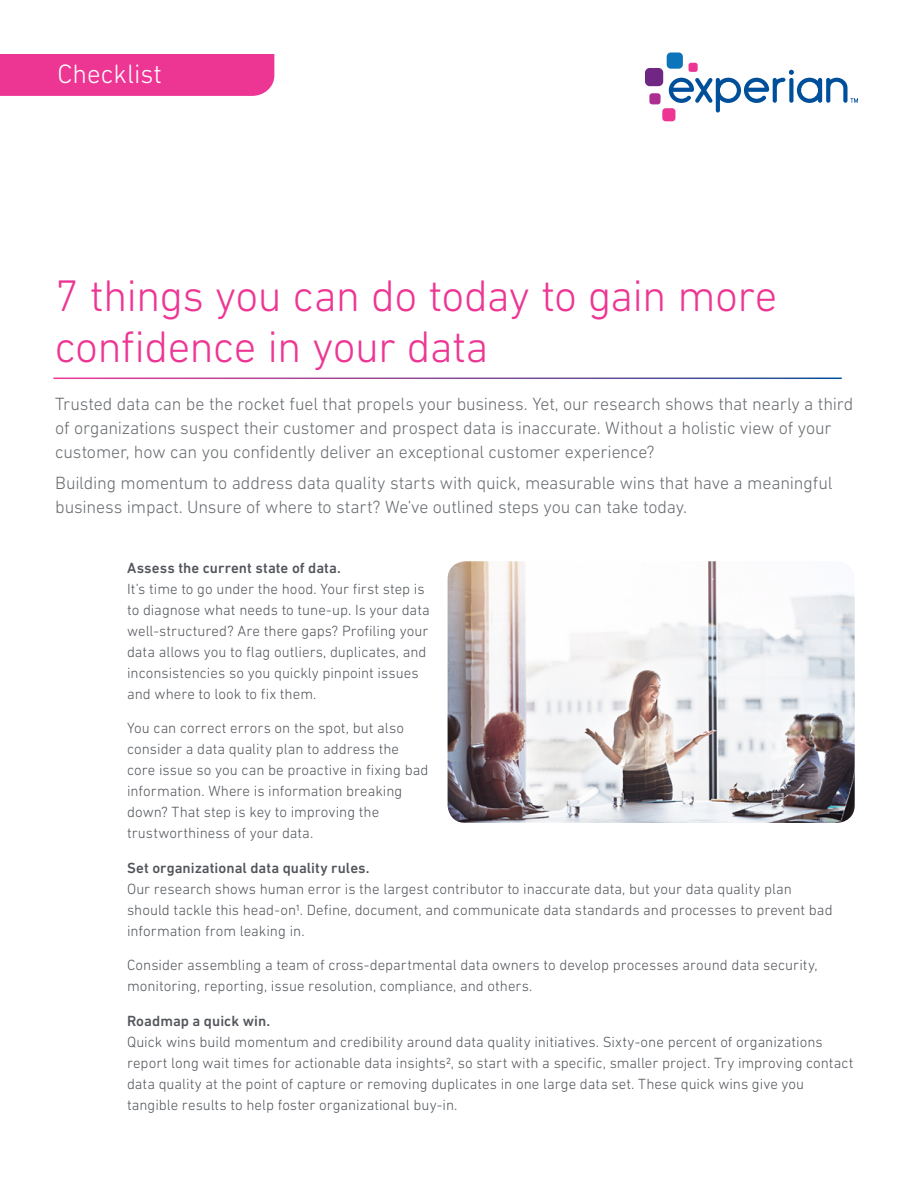
<style>
.page{position:relative;width:918px;height:1188px;background:#fff}
.page>*{position:absolute;margin:0;border:0;box-sizing:border-box;transform-origin:0 0}
.t1{font:300 45px/51px "DIN Next W1 G";letter-spacing:-.015em;color:#ed3694}
.t2{font:300 27px "DIN Next W1 G";color:#fff}
.t3{font:300 18px/24px "DIN Next W1 G";letter-spacing:-.01em;color:#686b6f}
.t4{font:300 15px/21px "DIN Next W1 G";color:#52555b}
.t5{font:500 15px "DIN Next W1 G";color:#52555b}
</style>
<div class="page">
<div style="left:0;top:54px;width:274px;height:42px;background:#ed3694"></div>
<div style="left:667px;top:52px;width:16px;height:17px;background:#0b74bb;border-radius:4px"></div>
<div style="left:645px;top:68px;width:18px;height:18px;background:#702784;border-radius:5px"></div>
<div style="left:649px;top:93px;width:12px;height:11px;background:#ad2e91;border-radius:3px"></div>
<div style="left:662px;top:108px;width:13px;height:13px;background:#ed3694;border-radius:3px"></div>
<div style="left:689px;top:63px;width:9px;height:9px;background:#ed3694;border-radius:2px"></div>
<svg style="left:669px;top:70px;width:189px;height:43px"></svg>
<img style="left:448px;top:561px;width:407px;height:262px">
<h2 class="t2" style="left:58px;top:59px;width:106px">Checklist</h2>
<h1 class="t1" style="left:55px;top:269px;width:724px">7 things you can do today to gain more confidence in your data</h1>
<p class="t3" style="left:55px;top:392px;width:800px">Trusted data can be the rocket fuel that propels your business. Yet, our research shows that nearly a third of organizations suspect their customer and prospect data is inaccurate. Without a holistic view of your customer, how can you confidently deliver an exceptional customer experience?</p>
<p class="t3" style="left:55px;top:471px;width:779px">Building momentum to address data quality starts with quick, measurable wins that have a meaningful business impact. Unsure of where to start? We’ve outlined steps you can take today.</p>
<p class="t5" style="left:127px;top:559px;width:215px">Assess the current state of data.</p>
<p class="t4" style="left:127px;top:578px;width:304px">It’s time to go under the hood. Your first step is to diagnose what needs to tune-up. Is your data well-structured? Are there gaps? Profiling your data allows you to flag outliers, duplicates, and inconsistencies so you quickly pinpoint issues and where to look to fix them.</p>
<p class="t4" style="left:127px;top:717px;width:303px">You can correct errors on the spot, but also consider a data quality plan to address the core issue so you can be proactive in fixing bad information. Where is information breaking down? That step is key to improving the trustworthiness of your data.</p>
<p class="t5" style="left:127px;top:859px;width:244px">Set organizational data quality rules.</p>
<p class="t4" style="left:127px;top:878px;width:707px">Our research shows human error is the largest contributor to inaccurate data, but your data quality plan should tackle this head-on1. Define, document, and communicate data standards and processes to prevent bad information from leaking in.</p>
<p class="t4" style="left:127px;top:954px;width:692px">Consider assembling a team of cross-departmental data owners to develop processes around data security, monitoring, reporting, issue resolution, compliance, and others.</p>
<p class="t5" style="left:127px;top:1012px;width:145px">Roadmap a quick win.</p>
<p class="t4" style="left:127px;top:1031px;width:728px">Quick wins build momentum and credibility around data quality initiatives. Sixty-one percent of organizations report long wait times for actionable data insights2, so start with a specific, smaller project. Try improving contact data quality at the point of capture or removing duplicates in one large data set. These quick wins give you tangible results to help foster organizational buy-in.</p>
</div>
